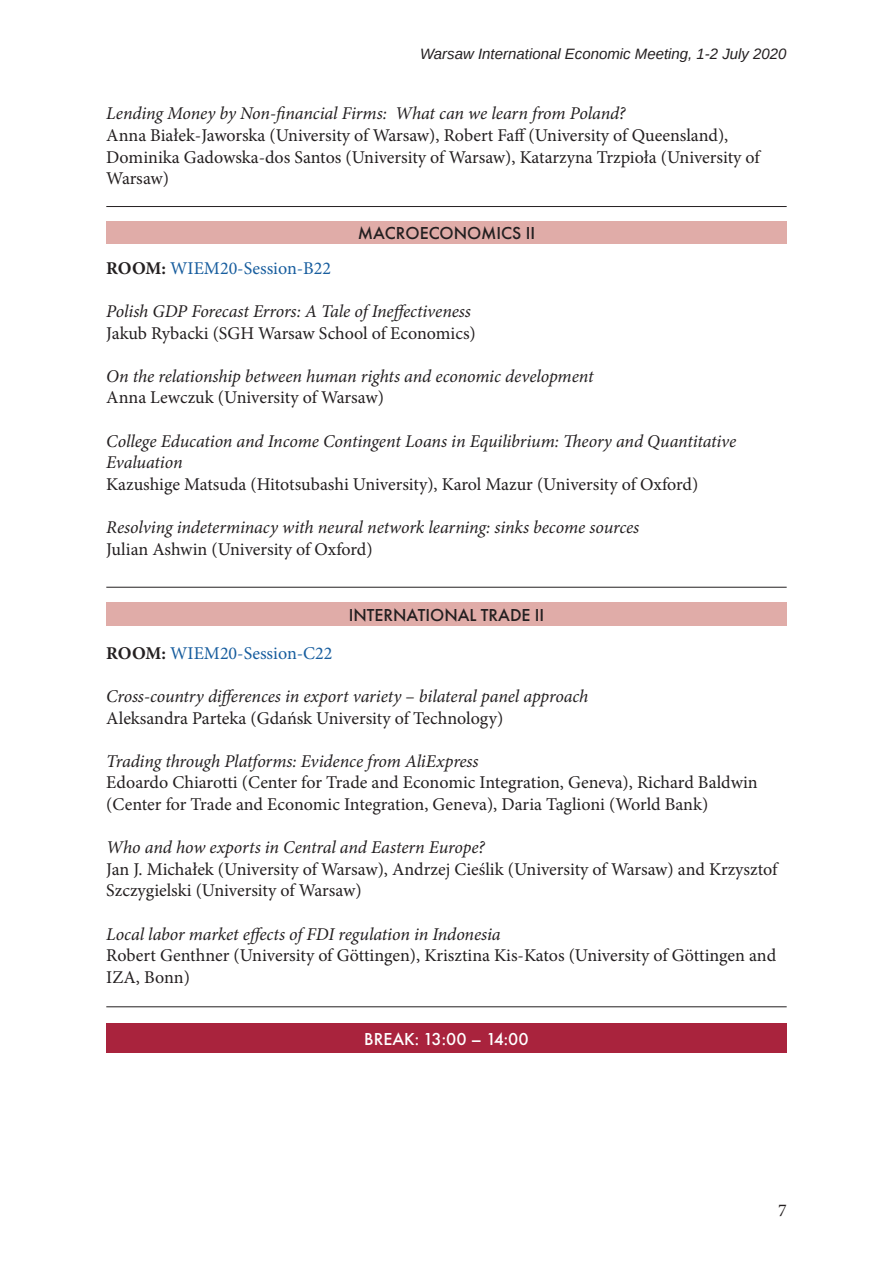
<style>
.page{position:relative;width:893px;height:1263px;background:#fff}
.page>*{position:absolute;margin:0;border:0;box-sizing:border-box;transform-origin:0 0}
.t1{font:18px/21.6px "Minion Pro";letter-spacing:-.005em;color:#231f20}
.t2{font:italic 18px/21.6px "Minion Pro";letter-spacing:-.01em;color:#231f20}
.t3{font:18px "Minion Pro";color:#175d9e}
.t4{font:500 18px "Futura PT";color:#231f20}
.t5{font:500 18px "Futura PT";color:#fff}
.t6{font:italic 15px "Arimo";color:#231f20}
.s1{font-weight:700;color:#231f20}
.s2{font-style:normal}
</style>
<div class="page">
<div style="left:106px;top:221px;width:681px;height:23px;background:#e0aca8"></div>
<div style="left:106px;top:1023px;width:681px;height:30px;background:#a9233d"></div>
<div style="left:106px;top:602px;width:681px;height:23px;background:#e0aca8"></div>
<hr style="left:106px;top:587px;width:681px;height:1px;background:#231f20">
<hr style="left:106px;top:206px;width:681px;height:1px;background:#231f20">
<hr style="left:106px;top:1006px;width:681px;height:1px;background:#231f20">
<p class="t6" style="left:420px;top:43px;width:368px">Warsaw International Economic Meeting, 1-2 July 2020</p>
<p class="t2" style="left:106px;top:103px;width:521px">Lending Money by Non-financial Firms: What can we learn from Poland?</p>
<p class="t1" style="left:106px;top:125px;width:655px">Anna Białek-Jaworska (University of Warsaw), Robert Faff (University of Queensland),<br>Dominika Gadowska-dos Santos (University of Warsaw), Katarzyna Trzpioła (University of<br>Warsaw)</p>
<p class="t4" style="left:358px;top:223px;width:179px">MACROECONOMICS II</p>
<p class="t3" style="left:106px;top:256px;width:226px"><span class="s1">ROOM:</span> WIEM20-Session-B22</p>
<p class="t2" style="left:106px;top:300px;width:366px">Polish GDP Forecast Errors: A Tale of Ineffectiveness</p>
<p class="t1" style="left:106px;top:322px;width:371px">Jakub Rybacki (SGH Warsaw School of Economics)</p>
<p class="t2" style="left:106px;top:365px;width:489px">On the relationship between human rights and economic development</p>
<p class="t1" style="left:106px;top:387px;width:279px">Anna Lewczuk (University of Warsaw)</p>
<p class="t2" style="left:106px;top:430px;width:631px">College Education and Income Contingent Loans in Equilibrium: Theory and Quantitative<br>Evaluation</p>
<p class="t1" style="left:106px;top:473px;width:593px">Kazushige Matsuda (Hitotsubashi University), Karol Mazur (University of Oxford)</p>
<p class="t2" style="left:106px;top:516px;width:534px">Resolving indeterminacy with neural network learning: sinks become sources</p>
<p class="t1" style="left:106px;top:538px;width:268px">Julian Ashwin (University of Oxford)</p>
<p class="t4" style="left:349px;top:604px;width:197px">INTERNATIONAL TRADE II</p>
<p class="t3" style="left:106px;top:641px;width:228px"><span class="s1">ROOM:</span> WIEM20-Session-C22</p>
<p class="t2" style="left:106px;top:685px;width:484px">Cross-country differences in export variety <span class="s2">–</span> bilateral panel approach<br><span class="s2">Aleksandra Parteka (Gdańsk University of Technology)</span></p>
<p class="t2" style="left:106px;top:750px;width:374px">Trading through Platforms: Evidence from AliExpress</p>
<p class="t1" style="left:106px;top:772px;width:653px">Edoardo Chiarotti (Center for Trade and Economic Integration, Geneva), Richard Baldwin (Center for Trade and Economic Integration, Geneva), Daria Taglioni (World Bank)</p>
<p class="t2" style="left:106px;top:837px;width:380px">Who and how exports in Central and Eastern Europe?</p>
<p class="t1" style="left:106px;top:858px;width:673px">Jan J. Michałek (University of Warsaw), Andrzej Cieślik (University of Warsaw) and Krzysztof<br>Szczygielski (University of Warsaw)</p>
<p class="t2" style="left:106px;top:923px;width:396px">Local labor market effects of FDI regulation in Indonesia</p>
<p class="t1" style="left:106px;top:945px;width:671px">Robert Genthner (University of Göttingen), Krisztina Kis-Katos (University of Göttingen and<br>IZA, Bonn)</p>
<p class="t5" style="left:364px;top:1028px;width:166px">BREAK: 13:00 – 14:00</p>
<p class="t1" style="left:778px;top:1200px;width:10px">7</p>
</div>
